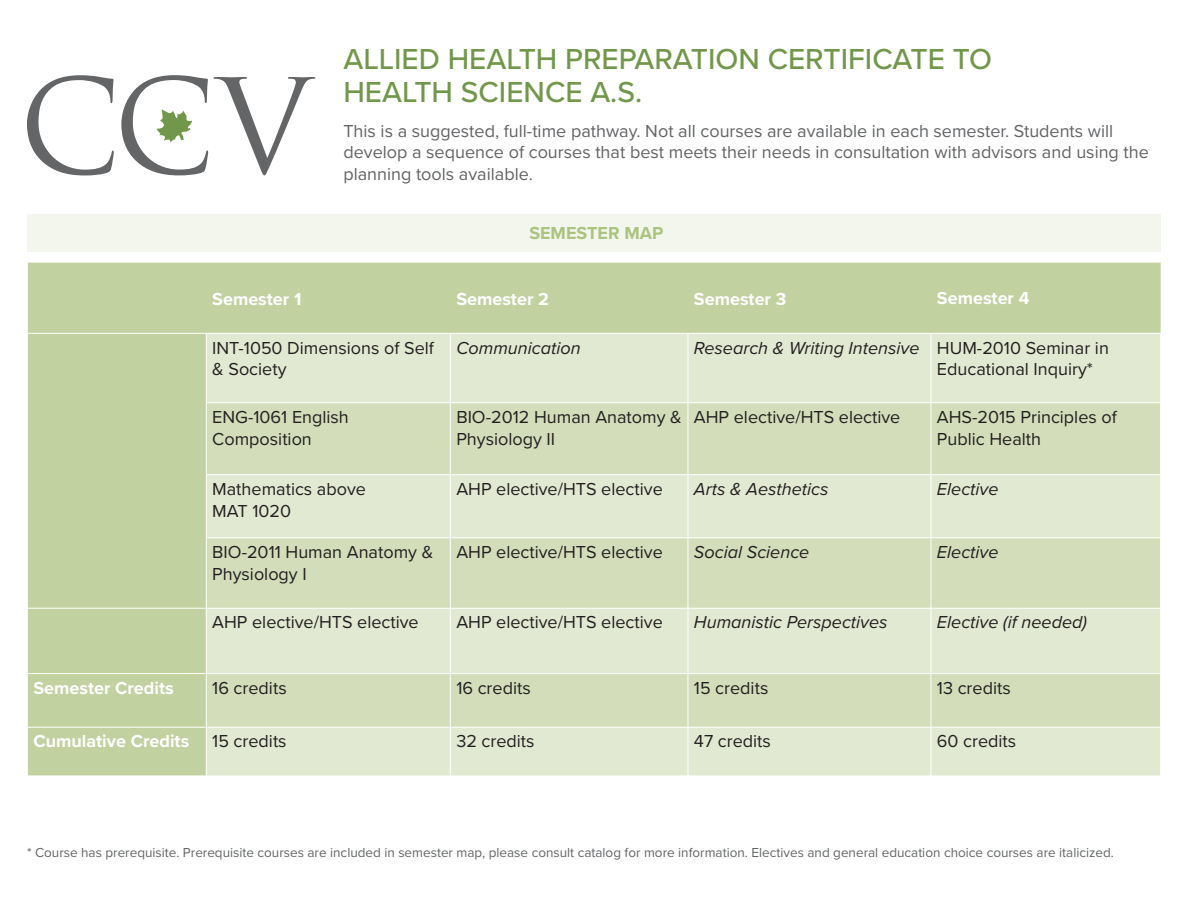
<style>
.page{position:relative;width:1188px;height:918px;background:#fff}
.page>*{position:absolute;margin:0;border:0;box-sizing:border-box;transform-origin:0 0}
.t1{font:500 30px/33px "Proxima Nova";color:#71984a}
.Table_content{font:18px/21.6px "Proxima Nova";color:#231f20}
.paragraph{font:18px/21.6px "Proxima Nova";color:#636466}
.Table_content-2{font:italic 18px "Proxima Nova";color:#231f20}
.Column_header_p1{font:700 18px "Proxima Nova";color:#fff}
.Semester_Map{font:700 18px "Proxima Nova";color:#aac37f}
.Prerequisite{font:13.5px "Proxima Nova";color:#636567}
</style>
<div class="page">
<svg style="left:27px;top:75px;width:87px;height:100px"></svg>
<svg style="left:121px;top:75px;width:194px;height:100px"></svg>
<div style="left:28px;top:263px;width:1133px;height:513px;background:#c2d1a0"></div>
<div style="left:207px;top:334px;width:953px;height:442px;background:#e2e9d3"></div>
<svg style="left:207px;top:403px;width:953px;height:324px;fill:#d3ddba"></svg>
<hr style="left:206px;top:334px;width:1px;height:68px;background:#fff">
<hr style="left:450px;top:334px;width:1px;height:68px;background:#fff">
<hr style="left:688px;top:334px;width:1px;height:68px;background:#fff">
<hr style="left:931px;top:334px;width:1px;height:68px;background:#fff">
<hr style="left:1160px;top:334px;width:1px;height:68px;background:#fff">
<hr style="left:206px;top:402px;width:244px;height:1px;background:#fff">
<hr style="left:206px;top:403px;width:1px;height:71px;background:#fff">
<hr style="left:450px;top:402px;width:238px;height:1px;background:#fff">
<hr style="left:450px;top:403px;width:1px;height:71px;background:#fff">
<hr style="left:688px;top:402px;width:243px;height:1px;background:#fff">
<hr style="left:688px;top:403px;width:1px;height:71px;background:#fff">
<hr style="left:931px;top:402px;width:230px;height:1px;background:#fff">
<hr style="left:931px;top:403px;width:1px;height:71px;background:#fff">
<hr style="left:1160px;top:403px;width:1px;height:71px;background:#fff">
<hr style="left:206px;top:474px;width:244px;height:1px;background:#fff">
<hr style="left:206px;top:475px;width:1px;height:62px;background:#fff">
<hr style="left:450px;top:474px;width:238px;height:1px;background:#fff">
<hr style="left:450px;top:475px;width:1px;height:62px;background:#fff">
<hr style="left:688px;top:474px;width:243px;height:1px;background:#fff">
<hr style="left:688px;top:475px;width:1px;height:62px;background:#fff">
<hr style="left:931px;top:474px;width:230px;height:1px;background:#fff">
<hr style="left:931px;top:475px;width:1px;height:62px;background:#fff">
<hr style="left:1160px;top:475px;width:1px;height:62px;background:#fff">
<hr style="left:206px;top:537px;width:244px;height:1px;background:#fff">
<hr style="left:206px;top:538px;width:1px;height:70px;background:#fff">
<hr style="left:450px;top:537px;width:238px;height:1px;background:#fff">
<hr style="left:450px;top:538px;width:1px;height:70px;background:#fff">
<hr style="left:688px;top:537px;width:243px;height:1px;background:#fff">
<hr style="left:688px;top:538px;width:1px;height:70px;background:#fff">
<hr style="left:931px;top:537px;width:230px;height:1px;background:#fff">
<hr style="left:931px;top:538px;width:1px;height:70px;background:#fff">
<hr style="left:1160px;top:538px;width:1px;height:70px;background:#fff">
<hr style="left:27px;top:608px;width:179px;height:1px;background:#fff">
<hr style="left:206px;top:608px;width:244px;height:1px;background:#fff">
<hr style="left:206px;top:609px;width:1px;height:64px;background:#fff">
<hr style="left:450px;top:608px;width:238px;height:1px;background:#fff">
<hr style="left:450px;top:609px;width:1px;height:64px;background:#fff">
<hr style="left:688px;top:608px;width:243px;height:1px;background:#fff">
<hr style="left:688px;top:609px;width:1px;height:64px;background:#fff">
<hr style="left:931px;top:608px;width:230px;height:1px;background:#fff">
<hr style="left:931px;top:609px;width:1px;height:64px;background:#fff">
<hr style="left:1160px;top:609px;width:1px;height:64px;background:#fff">
<hr style="left:27px;top:673px;width:179px;height:1px;background:#fff">
<hr style="left:206px;top:673px;width:244px;height:1px;background:#fff">
<hr style="left:206px;top:674px;width:1px;height:53px;background:#fff">
<hr style="left:450px;top:673px;width:238px;height:1px;background:#fff">
<hr style="left:450px;top:674px;width:1px;height:53px;background:#fff">
<hr style="left:688px;top:673px;width:243px;height:1px;background:#fff">
<hr style="left:688px;top:674px;width:1px;height:53px;background:#fff">
<hr style="left:931px;top:673px;width:230px;height:1px;background:#fff">
<hr style="left:931px;top:674px;width:1px;height:53px;background:#fff">
<hr style="left:1160px;top:674px;width:1px;height:53px;background:#fff">
<hr style="left:27px;top:727px;width:179px;height:1px;background:#fff">
<hr style="left:206px;top:727px;width:244px;height:1px;background:#fff">
<hr style="left:206px;top:728px;width:1px;height:48px;background:#fff">
<hr style="left:450px;top:727px;width:238px;height:1px;background:#fff">
<hr style="left:450px;top:728px;width:1px;height:48px;background:#fff">
<hr style="left:688px;top:727px;width:243px;height:1px;background:#fff">
<hr style="left:688px;top:728px;width:1px;height:48px;background:#fff">
<hr style="left:931px;top:727px;width:230px;height:1px;background:#fff">
<hr style="left:931px;top:728px;width:1px;height:48px;background:#fff">
<hr style="left:1160px;top:728px;width:1px;height:48px;background:#fff">
<hr style="left:27px;top:333px;width:179px;height:1px;background:#fff">
<hr style="left:206px;top:333px;width:244px;height:1px;background:#fff">
<hr style="left:450px;top:333px;width:238px;height:1px;background:#fff">
<hr style="left:688px;top:333px;width:243px;height:1px;background:#fff">
<hr style="left:931px;top:333px;width:230px;height:1px;background:#fff">
<div style="left:27px;top:214px;width:1134px;height:38px;background:#f3f6ed"></div>
<p class="t1" style="left:343px;top:41px;width:650px">ALLIED HEALTH PREPARATION CERTIFICATE TO<br>HEALTH SCIENCE A.S.</p>
<p class="paragraph" style="left:343px;top:119px;width:807px">This is a suggested, full-time pathway. Not all courses are available in each semester. Students will develop a sequence of courses that best meets their needs in consultation with advisors and using the planning tools available.</p>
<p class="Semester_Map" style="left:529px;top:219px;width:135px">SEMESTER MAP</p>
<p class="Column_header_p1" style="left:212px;top:285px;width:91px">Semester 1</p>
<p class="Column_header_p1" style="left:456px;top:285px;width:94px">Semester 2</p>
<p class="Column_header_p1" style="left:694px;top:285px;width:94px">Semester 3</p>
<p class="Column_header_p1" style="left:937px;top:285px;width:94px">Semester 4</p>
<p class="Table_content" style="left:212px;top:336px;width:223px">INT-1050 Dimensions of Self &amp; Society</p>
<p class="Table_content-2" style="left:456px;top:334px;width:126px">Communication</p>
<p class="Table_content-2" style="left:694px;top:334px;width:227px">Research &amp; Writing Intensive</p>
<p class="Table_content" style="left:937px;top:336px;width:173px">HUM-2010 Seminar in</p>
<p class="Table_content" style="left:937px;top:358px;width:158px">Educational Inquiry*</p>
<p class="Table_content" style="left:212px;top:405px;width:138px">ENG-1061 English<br>Composition</p>
<p class="Table_content" style="left:456px;top:405px;width:227px">BIO-2012 Human Anatomy &amp;<br>Physiology II</p>
<p class="Table_content" style="left:694px;top:405px;width:208px">AHP elective/HTS elective</p>
<p class="Table_content" style="left:937px;top:405px;width:181px">AHS-2015 Principles of<br>Public Health</p>
<p class="Table_content" style="left:212px;top:477px;width:155px">Mathematics above<br>MAT 1020</p>
<p class="Table_content" style="left:456px;top:477px;width:208px">AHP elective/HTS elective</p>
<p class="Table_content-2" style="left:694px;top:476px;width:136px">Arts &amp; Aesthetics</p>
<p class="Table_content-2" style="left:937px;top:476px;width:63px">Elective</p>
<p class="Table_content" style="left:212px;top:540px;width:222px">BIO-2011 Human Anatomy &amp;<br>Physiology I</p>
<p class="Table_content" style="left:456px;top:540px;width:208px">AHP elective/HTS elective</p>
<p class="Table_content-2" style="left:694px;top:539px;width:117px">Social Science</p>
<p class="Table_content-2" style="left:937px;top:539px;width:63px">Elective</p>
<p class="Table_content" style="left:212px;top:611px;width:208px">AHP elective/HTS elective</p>
<p class="Table_content" style="left:456px;top:611px;width:208px">AHP elective/HTS elective</p>
<p class="Table_content-2" style="left:694px;top:609px;width:195px">Humanistic Perspectives</p>
<p class="Table_content-2" style="left:937px;top:609px;width:152px">Elective (if needed)</p>
<p class="Column_header_p1" style="left:33px;top:674px;width:142px">Semester Credits</p>
<p class="Table_content" style="left:212px;top:676px;width:76px">16 credits</p>
<p class="Table_content" style="left:456px;top:676px;width:76px">16 credits</p>
<p class="Table_content" style="left:694px;top:676px;width:76px">15 credits</p>
<p class="Table_content" style="left:937px;top:676px;width:75px">13 credits</p>
<p class="Column_header_p1" style="left:33px;top:728px;width:157px">Cumulative Credits</p>
<p class="Table_content" style="left:212px;top:730px;width:76px">15 credits</p>
<p class="Table_content" style="left:456px;top:730px;width:80px">32 credits</p>
<p class="Table_content" style="left:694px;top:730px;width:79px">47 credits</p>
<p class="Table_content" style="left:937px;top:730px;width:81px">60 credits</p>
<p class="Prerequisite" style="left:27px;top:842px;width:1089px">* Course has prerequisite. Prerequisite courses are included in semester map, please consult catalog for more information. Electives and general education choice courses are italicized.</p>
</div>
